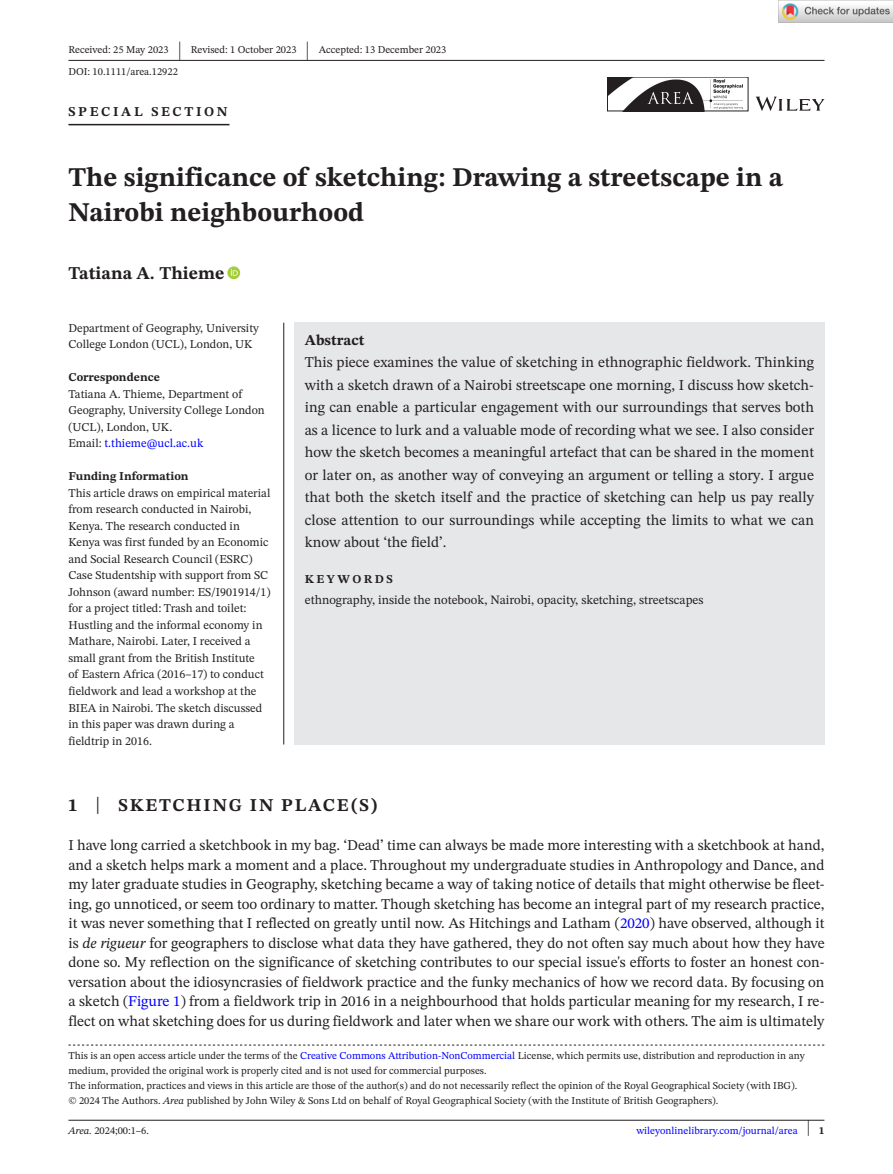
<style>
.page{position:relative;width:893px;height:1174px;background:#fff}
.page>*{position:absolute;margin:0;border:0;box-sizing:border-box;transform-origin:0 0}
.t1{font:700 27px/34.5px "STIX Two Text";color:#231f20}
.t2{font:25.65px "STIX Two Text";color:#231f20;scale:.49 1}
.t3{font:700 18px "STIX Two Text";letter-spacing:.1em;color:#231f20}
.t4{font:700 18px "STIX Two Text";color:#231f20}
.t5{font:15px/19.5px "STIX Two Text";color:#231f20;text-align:justify}
.t6{font:700 15px "STIX Two Text";color:#231f20}
.t7{font:700 13.5px "STIX Two Text";letter-spacing:.2em;color:#231f20}
.t8{font:12.75px "STIX Two Text";color:#231f20}
.t9{font:12px/16.5px "STIX Two Text";color:#231f20}
.t10{font:700 12px "STIX Two Text";color:#231f20}
.t11{font:700 12px "STIX Two Text";letter-spacing:.2em;color:#231f20}
.t12{font:10.5px/15px "STIX Two Text";color:#231f20}
.t13{font:10.5px "STIX Two Text";color:#00f}
.s1{color:#00f}
.s2{font-weight:400;font-size:23.7px}
.s3{font-style:italic}
.s4{font-size:22.2px;color:#231f20}
.s5{font-weight:700;color:#231f20}
</style>
<div class="page">
<hr style="left:68px;top:1119px;width:756px;height:1px;background:#231f20">
<svg style="left:756px;top:97px;width:68px;height:14px"></svg>
<img style="left:609px;top:79px;width:134px;height:30px">
<svg style="left:647px;top:92px;width:47px;height:12px"></svg>
<svg style="left:724px;top:79px;width:12px;height:1px"></svg>
<div style="left:607px;top:77px;width:141px;height:34px;border:1px solid #231f20"></div>
<img style="left:703px;top:80px;width:39px;height:28px">
<hr style="left:68px;top:60px;width:756px;height:1px;background:#231f20">
<hr style="left:68px;top:124px;width:161px;height:1px;background:#231f20">
<svg style="left:227px;top:266px;width:13px;height:13px"></svg>
<svg style="left:231px;top:269px;width:7px;height:7px"></svg>
<svg style="left:68px;top:1044px;width:756px;height:1px"></svg>
<hr style="left:283px;top:323px;width:1px;height:421px;background:#231f20">
<div style="left:294px;top:323px;width:530px;height:292px;background:#e6e7e9"></div>
<div style="left:294px;top:614px;width:530px;height:130px;background:#e6e7e9"></div>
<img style="left:779px;top:0;width:114px;height:23px">
<p class="t12" style="left:68px;top:42px;width:102px">Received: 25 May 2023</p>
<h2 class="t2" style="left:178px;top:32px;width:8px">|</h2>
<p class="t12" style="left:191px;top:42px;width:107px">Revised: 1 October 2023</p>
<h2 class="t2" style="left:306px;top:32px;width:8px">|</h2>
<p class="t12" style="left:319px;top:42px;width:129px">Accepted: 13 December 2023</p>
<p class="t12" style="left:68px;top:64px;width:111px">DOI: 10.1111/area.12922</p>
<p class="t7" style="left:68px;top:101px;width:161px">SPECIAL SECTION</p>
<h1 class="t1" style="left:68px;top:161px;width:716px">The significance of sketching: Drawing a streetscape in a<br>Nairobi neighbourhood</h1>
<p class="t4" style="left:68px;top:260px;width:157px">Tatiana A. Thieme</p>
<p class="t9" style="left:68px;top:319px;width:192px">Department of Geography, University<br>College London (UCL), London, UK</p>
<p class="t10" style="left:68px;top:369px;width:93px">Correspondence</p>
<p class="t9" style="left:68px;top:385px;width:198px">Tatiana A. Thieme, Department of<br>Geography, University College London (UCL), London, UK.<br>Email: <span class="s1">t.thieme@ucl.ac.uk</span></p>
<p class="t10" style="left:68px;top:468px;width:122px">Funding Information</p>
<p class="t9" style="left:68px;top:484px;width:204px">This article draws on empirical material from research conducted in Nairobi, Kenya. The research conducted in Kenya was first funded by an Economic and Social Research Council (ESRC)<br>Case Studentship with support from SC Johnson (award number: ES/I901914/1) for a project titled: Trash and toilet:<br>Hustling and the informal economy in Mathare, Nairobi. Later, I received a small grant from the British Institute<br>of Eastern Africa (2016–17) to conduct fieldwork and lead a workshop at the BIEA in Nairobi. The sketch discussed in this paper was drawn during a fieldtrip in 2016.</p>
<p class="t6" style="left:305px;top:329px;width:61px">Abstract</p>
<p class="t5" style="left:305px;top:351px;width:511px;line-height:22.5px">This piece examines the value of sketching in ethnographic fieldwork. Thinking with a sketch drawn of a Nairobi streetscape one morning, I discuss how sketch&shy;ing can enable a particular engagement with our surroundings that serves both as a licence to lurk and a valuable mode of recording what we see. I also consider how the sketch becomes a meaningful artefact that can be shared in the moment or later on, as another way of conveying an argument or telling a story. I argue that both the sketch itself and the practice of sketching can help us pay really close attention to our surroundings while accepting the limits to what we can know about ‘the field’.</p>
<p class="t11" style="left:305px;top:570px;width:90px">KEYWORDS</p>
<p class="t8" style="left:305px;top:591px;width:400px">ethnography, inside the notebook, Nairobi, opacity, sketching, streetscapes</p>
<p class="t3" style="left:68px;top:792px;width:311px">1 <span class="s2">|</span> SKETCHING IN PLACE(S)</p>
<p class="t5" style="left:68px;top:835px;width:758px">I have long carried a sketchbook in my bag. ‘Dead’ time can always be made more interesting with a sketchbook at hand, and a sketch helps mark a moment and a place. Throughout my undergraduate studies in Anthropology and Dance, and my later graduate studies in Geography, sketching became a way of taking notice of details that might otherwise be fleet&shy;ing, go unnoticed, or seem too ordinary to matter. Though sketching has become an integral part of my research practice, it was never something that I reflected on greatly until now. As Hitchings and Latham (<span class="s1">2020</span>) have observed, although it is <span class="s3">de rigueur</span> for geographers to disclose what data they have gathered, they do not often say much about how they have done so. My reflection on the significance of sketching contributes to our special issue's efforts to foster an honest con&shy;versation about the idiosyncrasies of fieldwork practice and the funky mechanics of how we record data. By focusing on a sketch (<span class="s1">Figure 1</span>) from a fieldwork trip in 2016 in a neighbourhood that holds particular meaning for my research, I re&shy;flect on what sketching does for us during fieldwork and later when we share our work with others. The aim is ultimately</p>
<p class="t12" style="left:68px;top:1048px;width:738px">This is an open access article under the terms of the <span class="s1">Creative Commons Attribution-NonCommercial</span> License, which permits use, distribution and reproduction in any medium, provided the original work is properly cited and is not used for commercial purposes.<br>The information, practices and views in this article are those of the author(s) and do not necessarily reflect the opinion of the Royal Geographical Society (with IBG). © 2024 The Authors. <span class="s3">Area</span> published by John Wiley &amp; Sons Ltd on behalf of Royal Geographical Society (with the Institute of British Geographers).</p>
<p class="t12" style="left:68px;top:1123px;width:82px"><span class="s3">Area.</span> 2024;00:1–6.</p>
<p class="t13" style="left:636px;top:1123px;width:190px">wileyonlinelibrary.com/journal/area <span class="s4">|</span> <span class="s5">1</span></p>
</div>
